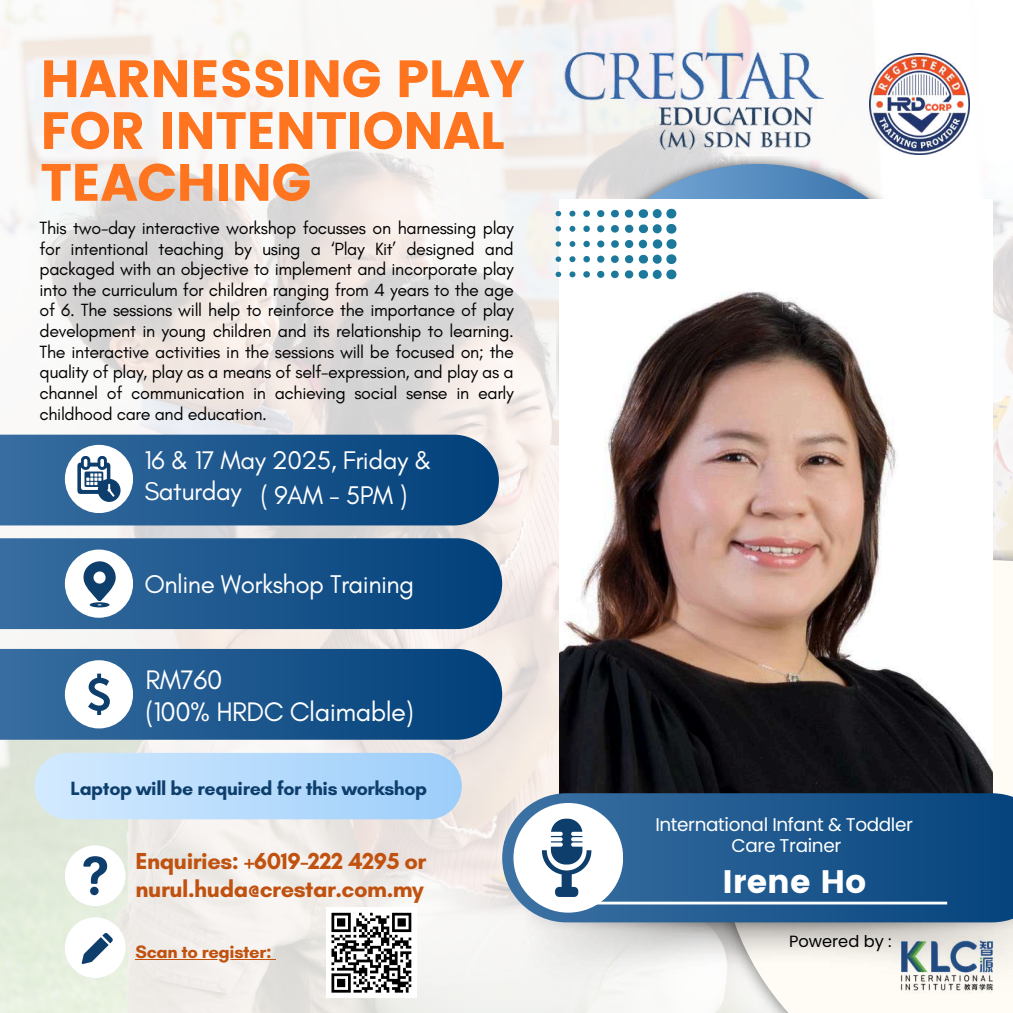
<style>
.page{position:relative;width:1013px;height:1013px;background:#fff}
.page>*{position:absolute;margin:0;border:0;box-sizing:border-box;transform-origin:0 0}
.t1{font:52.38px/51.8px "Poppins";letter-spacing:-.015em;color:#ff741f}
.t2{font:32.5px "Poppins";color:#fff}
.t3{font:27.38px/31.9px "Glacial Indifference";letter-spacing:-.02em;color:#fff}
.t4{font:26.12px/35.1px "Glacial Indifference";letter-spacing:-.02em;color:#fff}
.t5{font:700 23.62px/28.1px "Glacial Indifference";letter-spacing:-.02em;color:#c0510e}
.t6{font:700 19.5px "Glacial Indifference";letter-spacing:-.02em;color:#0d3e6c}
.t7{font:18.38px/21.5px "Poppins";letter-spacing:-.02em;color:#fff;text-align:center}
.t8{font:700 18.38px "Glacial Indifference";letter-spacing:-.02em;color:#c0510e}
.t9{font:18px/20.6px "Glacial Indifference";letter-spacing:-.02em;color:#000;text-align:justify}
.t10{font:16.25px "Poppins";color:#000}
</style>
<div class="page">
<img style="left:0;top:0;width:1012px;height:1012px">
<div style="left:718px;top:560px;width:294px;height:452px;background:#fffcf6"></div>
<img style="left:556px;top:157px;width:403px;height:403px">
<svg style="left:563px;top:164px;width:389px;height:389px;background:#578dc0"></svg>
<svg style="left:0;top:538px;width:502px;height:91px;background:#20598e"></svg>
<img style="left:559px;top:199px;width:433px;height:594px">
<img style="left:522px;top:922px;width:490px;height:70px">
<svg style="left:502px;top:793px;width:510px;height:129px;background:#245c90"></svg>
<div style="left:513px;top:803px;width:110px;height:109px;background:#fff;border-radius:50%"></div>
<svg style="left:542px;top:818px;width:49px;height:79px"></svg>
<hr style="left:588px;top:901px;width:359px;height:3px;background:#fff">
<svg style="left:0;top:434px;width:499px;height:91px;background:#215a8e"></svg>
<div style="left:34px;top:753px;width:428px;height:66px;background:linear-gradient(to right,#d3eaff,#9dcdfa);border-radius:33px"></div>
<div style="left:65px;top:445px;width:68px;height:68px;background:#fff;border-radius:50%"></div>
<div style="left:65px;top:549px;width:68px;height:68px;background:#fff;border-radius:50%"></div>
<div style="left:65px;top:845px;width:61px;height:61px;background:#fff;border-radius:50%"></div>
<svg style="left:83px;top:561px;width:33px;height:46px"></svg>
<svg style="left:77px;top:456px;width:43px;height:46px"></svg>
<svg style="left:555px;top:211px;width:6px;height:5px"></svg>
<svg style="left:569px;top:211px;width:6px;height:5px"></svg>
<svg style="left:583px;top:210px;width:7px;height:7px"></svg>
<svg style="left:597px;top:210px;width:7px;height:7px"></svg>
<svg style="left:611px;top:210px;width:8px;height:7px"></svg>
<svg style="left:625px;top:209px;width:51px;height:9px"></svg>
<svg style="left:555px;top:226px;width:6px;height:5px"></svg>
<svg style="left:569px;top:226px;width:6px;height:6px"></svg>
<svg style="left:583px;top:225px;width:7px;height:7px"></svg>
<svg style="left:597px;top:225px;width:7px;height:7px"></svg>
<svg style="left:611px;top:225px;width:8px;height:7px"></svg>
<svg style="left:555px;top:241px;width:6px;height:6px"></svg>
<svg style="left:569px;top:241px;width:6px;height:6px"></svg>
<svg style="left:583px;top:241px;width:7px;height:6px"></svg>
<svg style="left:597px;top:240px;width:7px;height:7px"></svg>
<svg style="left:611px;top:240px;width:8px;height:8px"></svg>
<svg style="left:555px;top:256px;width:6px;height:6px"></svg>
<svg style="left:569px;top:256px;width:6px;height:6px"></svg>
<svg style="left:583px;top:256px;width:7px;height:6px"></svg>
<svg style="left:597px;top:256px;width:7px;height:7px"></svg>
<svg style="left:611px;top:255px;width:7px;height:8px"></svg>
<svg style="left:555px;top:272px;width:6px;height:5px"></svg>
<svg style="left:569px;top:271px;width:6px;height:6px"></svg>
<svg style="left:583px;top:271px;width:7px;height:6px"></svg>
<svg style="left:597px;top:271px;width:7px;height:7px"></svg>
<svg style="left:611px;top:270px;width:7px;height:8px"></svg>
<svg style="left:625px;top:224px;width:51px;height:55px"></svg>
<svg style="left:0;top:649px;width:502px;height:90px;background:#1f588e"></svg>
<div style="left:65px;top:660px;width:68px;height:68px;background:#fff;border-radius:50%"></div>
<svg style="left:88px;top:673px;width:22px;height:41px"></svg>
<img style="left:563px;top:43px;width:267px;height:111px">
<img style="left:869px;top:54px;width:100px;height:100px">
<svg style="left:83px;top:856px;width:24px;height:39px"></svg>
<div style="left:65px;top:917px;width:61px;height:61px;background:#fff;border-radius:50%"></div>
<svg style="left:82px;top:933px;width:31px;height:30px"></svg>
<img style="left:896px;top:936px;width:101px;height:57px">
<hr style="left:136px;top:958px;width:135px;height:1px;background:#c0510e">
<div style="left:326px;top:907px;width:91px;height:91px;background:#fff"></div>
<svg style="left:331px;top:912px;width:81px;height:81px"></svg>
<h1 class="t1" style="left:40px;top:53px;width:486px">HARNESSING PLAY<br>FOR INTENTIONAL<br>TEACHING</h1>
<p class="t9" style="left:40px;top:217px;width:476px">This two-day interactive workshop focusses on harnessing play for intentional teaching by using a ‘Play Kit’ designed and packaged with an objective to implement and incorporate play into the curriculum for children ranging from 4 years to the age of 6. The sessions will help to reinforce the importance of play development in young children and its relationship to learning.<br>The interactive activities in the sessions will be focused on; the quality of play, play as a means of self-expression, and play as a channel of communication in achieving social sense in early childhood care and education.</p>
<h3 class="t4" style="left:144px;top:442px;width:289px">16 &amp; 17 May 2025, Friday &amp;<br>Saturday ( 9AM - 5PM )</h3>
<h3 class="t4" style="left:144px;top:566px;width:271px">Online Workshop Training</h3>
<h3 class="t3" style="left:145px;top:663px;width:270px">RM760<br>(100% HRDC Claimable)</h3>
<p class="t6" style="left:70px;top:776px;width:358px">Laptop will be required for this workshop</p>
<h3 class="t5" style="left:136px;top:846px;width:292px">Enquiries: +6019-222 4295 or nurul.huda@crestar.com.my</h3>
<p class="t8" style="left:136px;top:940px;width:137px">Scan to register:</p>
<p class="t7" style="left:655px;top:813px;width:259px">International Infant &amp; Toddler<br>Care Trainer</p>
<h2 class="t2" style="left:722px;top:863px;width:145px">Irene Ho</h2>
<p class="t10" style="left:789px;top:930px;width:104px">Powered by :</p>
</div>
